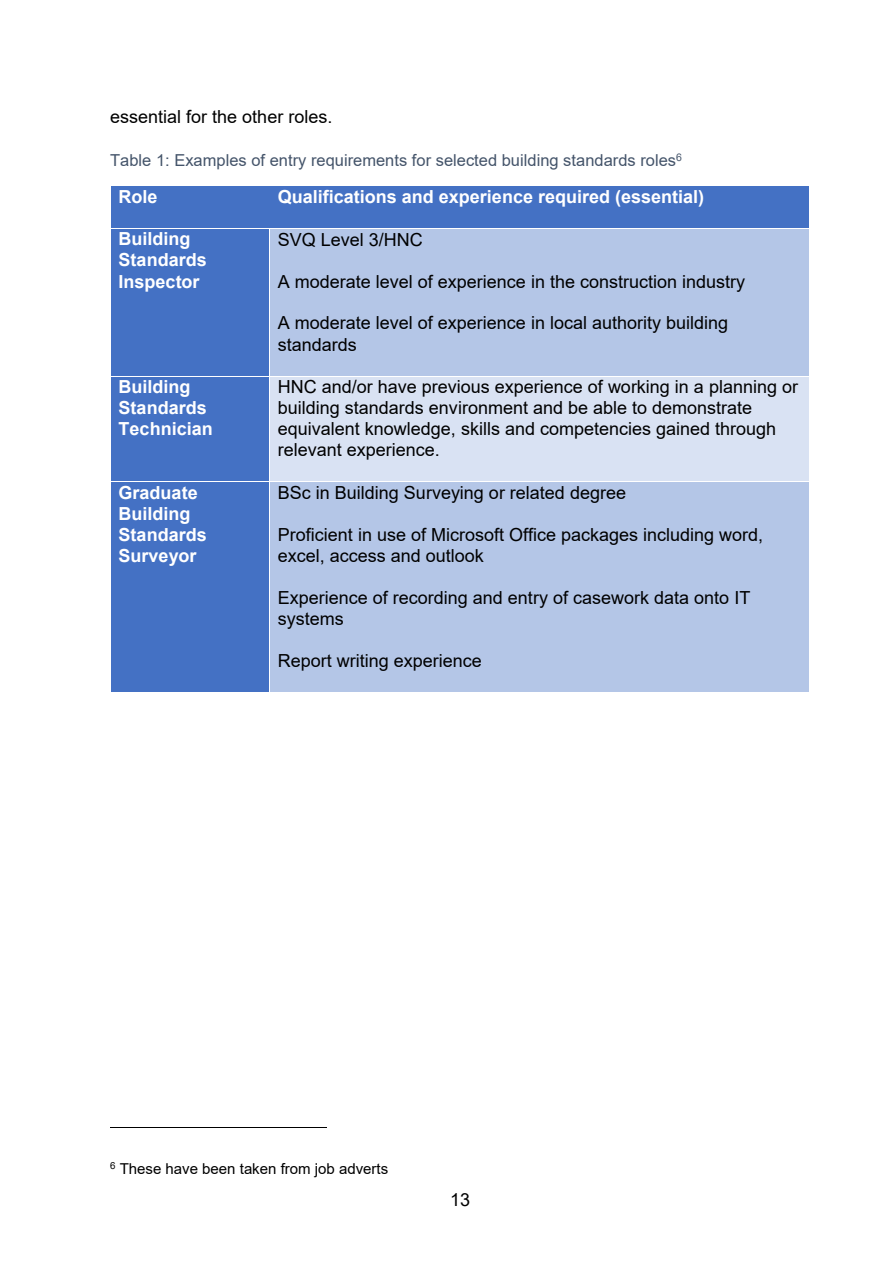
<style>
.page{position:relative;width:893px;height:1263px;background:#fff}
.page>*{position:absolute;margin:0;border:0;box-sizing:border-box;transform-origin:0 0}
.t1{font:18px/21px "Arial";color:#000}
.t2{font:700 18px/21px "Arial";color:#fff}
.t3{font:16.5px "Arial";color:#44546a}
.t4{font:15px "Arial";color:#000}
</style>
<div class="page">
<div style="left:111px;top:186px;width:159px;height:42px;background:#4471c4"></div>
<div style="left:270px;top:186px;width:539px;height:42px;background:#4471c4"></div>
<div style="left:111px;top:229px;width:158px;height:147px;background:#4471c4"></div>
<div style="left:270px;top:229px;width:539px;height:147px;background:#b4c6e7"></div>
<div style="left:111px;top:376px;width:158px;height:105px;background:#4471c4"></div>
<div style="left:270px;top:376px;width:539px;height:105px;background:#d9e2f3"></div>
<hr style="left:110px;top:376px;width:700px;height:1px;background:#fff">
<div style="left:111px;top:482px;width:158px;height:210px;background:#4471c4"></div>
<div style="left:270px;top:482px;width:539px;height:210px;background:#b4c6e7"></div>
<hr style="left:110px;top:1127px;width:216px;height:1px;background:#000">
<p class="t1" style="left:110px;top:106px;width:224px">essential for the other roles.</p>
<p class="t3" style="left:110px;top:151px;width:573px">Table 1: Examples of entry requirements for selected building standards roles<sup>6</sup></p>
<p class="t2" style="left:119px;top:186px;width:40px">Role</p>
<p class="t2" style="left:278px;top:186px;width:428px">Qualifications and experience required (essential)</p>
<p class="t2" style="left:119px;top:229px;width:90px">Building<br>Standards<br>Inspector</p>
<p class="t1" style="left:278px;top:229px;width:146px">SVQ Level 3/HNC</p>
<p class="t1" style="left:278px;top:271px;width:469px">A moderate level of experience in the construction industry</p>
<p class="t1" style="left:278px;top:313px;width:452px">A moderate level of experience in local authority building standards</p>
<p class="t2" style="left:119px;top:376px;width:96px">Building<br>Standards<br>Technician</p>
<p class="t1" style="left:278px;top:376px;width:522px">HNC and/or have previous experience of working in a planning or building standards environment and be able to demonstrate equivalent knowledge, skills and competencies gained through relevant experience.</p>
<p class="t2" style="left:119px;top:482px;width:90px">Graduate<br>Building<br>Standards<br>Surveyor</p>
<p class="t1" style="left:278px;top:482px;width:350px">BSc in Building Surveying or related degree</p>
<p class="t1" style="left:278px;top:524px;width:487px">Proficient in use of Microsoft Office packages including word, excel, access and outlook</p>
<p class="t1" style="left:278px;top:587px;width:474px">Experience of recording and entry of casework data onto IT systems</p>
<p class="t1" style="left:278px;top:650px;width:205px">Report writing experience</p>
<p class="t4" style="left:110px;top:1160px;width:280px"><sup>6</sup> These have been taken from job adverts</p>
<p class="t1" style="left:450px;top:1189px;width:21px">13</p>
</div>
